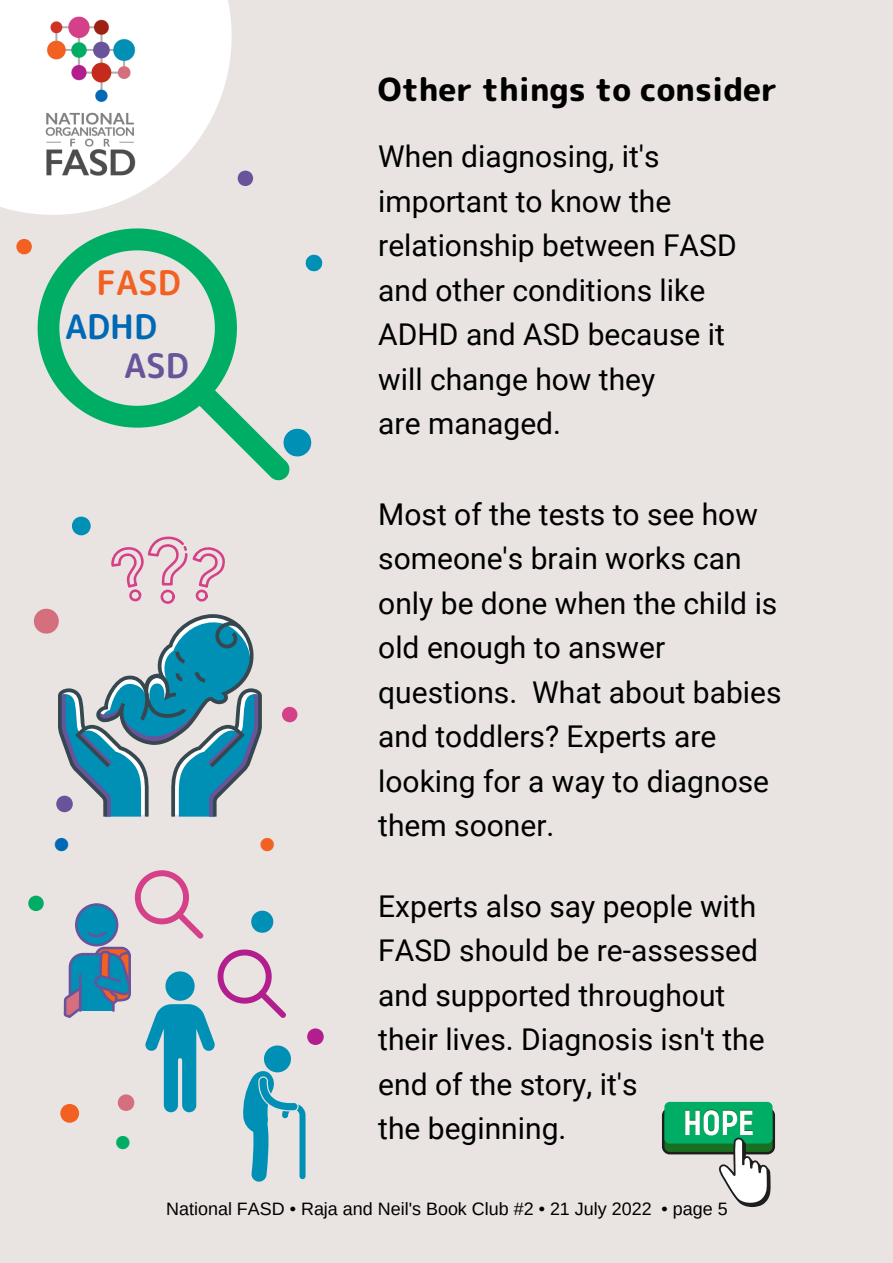
<style>
.page{position:relative;width:893px;height:1263px;background:#e9e4e1}
.page>*{position:absolute;margin:0;border:0;box-sizing:border-box;transform-origin:0 0}
.t1{font:800 94.12px "Rounded Mplus 1 c";color:#008fb5}
.t2{font:800 84.68px "Rounded Mplus 1 c";color:#d56f7e}
.t3{font:800 75px "Rounded Mplus 1 c";color:#008fb5}
.t4{font:800 63.75px "Rounded Mplus 1 c";color:#008fb5}
.t5{font:800 63.75px "Rounded Mplus 1 c";color:#f26122}
.t6{font:800 56.25px "Rounded Mplus 1 c";color:#b21e8e}
.t7{font:800 56.25px "Rounded Mplus 1 c";color:#69539a}
.t8{font:800 56.25px "Rounded Mplus 1 c";color:#d56f7e}
.t9{font:800 52.5px "Rounded Mplus 1 c";color:#00ad64}
.t10{font:800 52.5px "Rounded Mplus 1 c";color:#f26122}
.t11{font:800 52.5px "Rounded Mplus 1 c";color:#69539a}
.t12{font:800 52.5px "Rounded Mplus 1 c";color:#d44189}
.t13{font:800 45px "Rounded Mplus 1 c";color:#0069b5}
.t14{font:800 45px "Rounded Mplus 1 c";color:#f26122}
.t15{font:800 45px "Rounded Mplus 1 c";color:#00ad64}
.t16{font:700 33.75px "Rounded Mplus 1 c";color:#f26122}
.t17{font:700 33.75px "Rounded Mplus 1 c";color:#0069b5}
.t18{font:700 33.75px "Rounded Mplus 1 c";color:#69539a}
.t19{font:800 31.88px "Rounded Mplus 1 c";color:#000}
.t20{font:30px/44.4px "Roboto";color:#000}
.t21{font:17.92px "Arimo";color:#000}
</style>
<div class="page">
<svg style="left:0;top:0;width:232px;height:215px;fill:#fff"></svg>
<img style="left:45px;top:16px;width:91px;height:160px">
<svg style="left:58px;top:614px;width:204px;height:203px"></svg>
<svg style="left:111px;top:536px;width:114px;height:68px"></svg>
<svg style="left:64px;top:870px;width:241px;height:312px"></svg>
<svg style="left:662px;top:1108px;width:113px;height:46px"></svg>
<div style="left:664px;top:1110px;width:108px;height:42px;background:#1a6e21;border-radius:5px"></div>
<div style="left:664px;top:1102px;width:108px;height:41px;background:#00ad64;border-radius:5px"></div>
<svg style="left:685px;top:1109px;width:86px;height:98px"></svg>
<svg style="left:38px;top:228px;width:251px;height:252px"></svg>
<h3 class="t10" style="left:10px;top:209px;width:29px">•</h3>
<p class="t16" style="left:96px;top:259px;width:86px">FASD</p>
<p class="t17" style="left:65px;top:303px;width:93px">ADHD</p>
<p class="t18" style="left:124px;top:341px;width:66px">ASD</p>
<h3 class="t4" style="left:65px;top:481px;width:35px">•</h3>
<h2 class="t2" style="left:24px;top:561px;width:46px">•</h2>
<h3 class="t7" style="left:50px;top:764px;width:31px">•</h3>
<h3 class="t13" style="left:50px;top:812px;width:25px">•</h3>
<h3 class="t9" style="left:22px;top:866px;width:29px">•</h3>
<h3 class="t5" style="left:53px;top:1068px;width:35px">•</h3>
<h3 class="t8" style="left:111px;top:1063px;width:31px">•</h3>
<h3 class="t15" style="left:111px;top:1111px;width:25px">•</h3>
<h3 class="t11" style="left:232px;top:141px;width:29px">•</h3>
<h1 class="t1" style="left:273px;top:376px;width:51px">•</h1>
<h3 class="t12" style="left:276px;top:677px;width:29px">•</h3>
<h3 class="t14" style="left:256px;top:812px;width:25px">•</h3>
<h3 class="t3" style="left:242px;top:868px;width:41px">•</h3>
<h3 class="t6" style="left:301px;top:997px;width:31px">•</h3>
<p class="t19" style="left:378px;top:67px;width:401px">Other things to consider</p>
<p class="t20" style="left:378px;top:133px;width:360px">When diagnosing, it's important to know the relationship between FASD and other conditions like<br>ADHD and ASD because it will change how they<br>are managed.</p>
<p class="t20" style="left:378px;top:491px;width:405px">Most of the tests to see how someone's brain works can only be done when the child is old enough to answer questions. What about babies and toddlers? Experts are looking for a way to diagnose them sooner.</p>
<p class="t20" style="left:378px;top:883px;width:388px">Experts also say people with<br>FASD should be re-assessed and supported throughout their lives. Diagnosis isn't the end of the story, it's<br>the beginning.</p>
<p class="t21" style="left:166px;top:1197px;width:563px">National FASD • Raja and Neil's Book Club #2 • 21 July 2022 • page 5</p>
</div>
